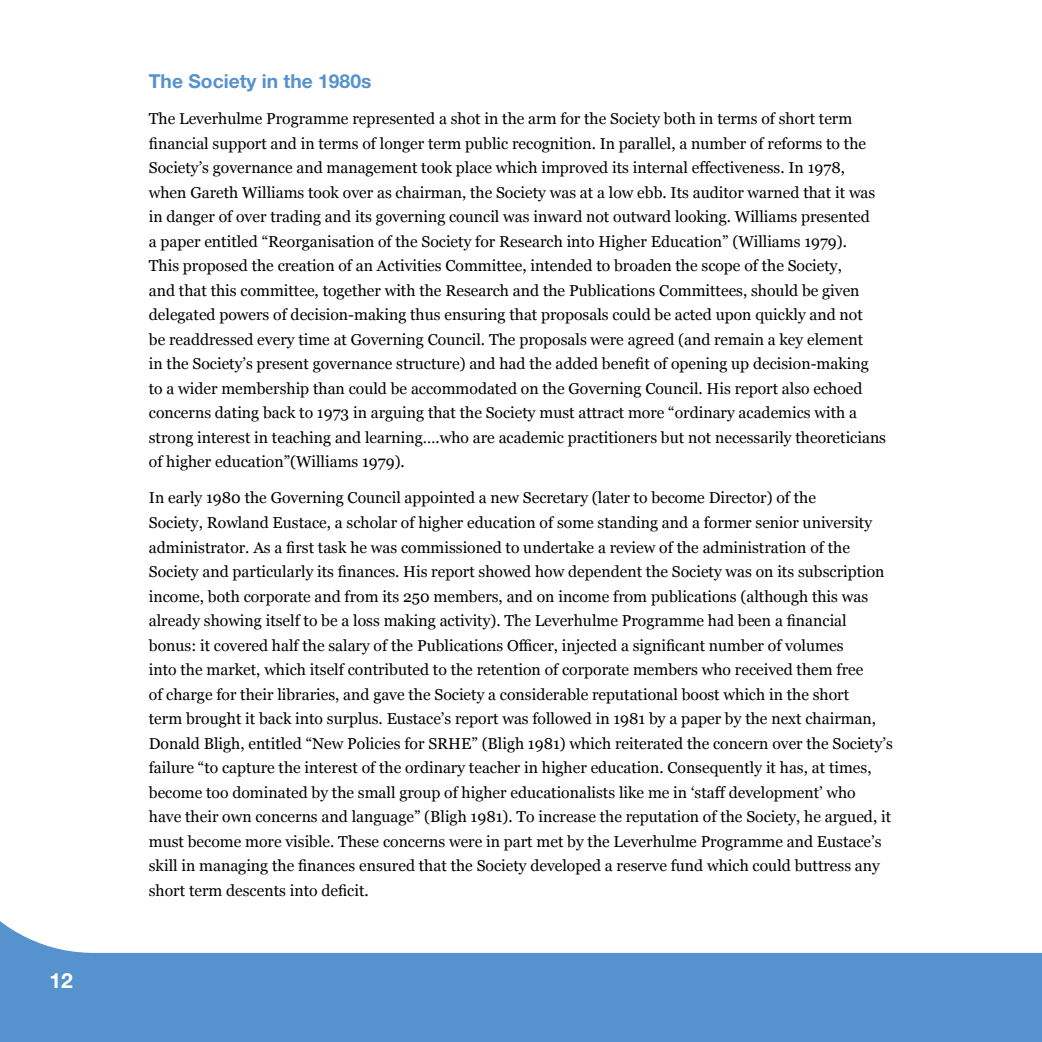
<style>
.page{position:relative;width:1042px;height:1042px;background:#fff}
.page>*{position:absolute;margin:0;border:0;box-sizing:border-box;transform-origin:0 0}
.t1{font:700 21px "Helvetica Neue LT Std";color:#fff}
.t2{font:700 19.25px "Helvetica Neue";color:#5692ce}
.t3{font:15.75px/24.5px "Georgia";color:#000}
</style>
<div class="page">
<svg style="left:0;top:921px;width:1042px;height:121px;fill:#5592ce"></svg>
<div style="left:0;top:1003px;width:24px;height:39px;background:#5592ce"></div>
<h1 class="t1" style="left:50px;top:967px;width:25px">12</h1>
<p class="t2" style="left:149px;top:69px;width:224px">The Society in the 1980s</p>
<p class="t3" style="left:149px;top:106px;width:739px">The Leverhulme Programme represented a shot in the arm for the Society both in terms of short term financial support and in terms of longer term public recognition. In parallel, a number of reforms to the Society’s governance and management took place which improved its internal effectiveness. In 1978, when Gareth Williams took over as chairman, the Society was at a low ebb. Its auditor warned that it was in danger of over trading and its governing council was inward not outward looking. Williams presented<br>a paper entitled “Reorganisation of the Society for Research into Higher Education” (Williams 1979).<br>This proposed the creation of an Activities Committee, intended to broaden the scope of the Society,<br>and that this committee, together with the Research and the Publications Committees, should be given delegated powers of decision-making thus ensuring that proposals could be acted upon quickly and not<br>be readdressed every time at Governing Council. The proposals were agreed (and remain a key element<br>in the Society’s present governance structure) and had the added benefit of opening up decision-making to a wider membership than could be accommodated on the Governing Council. His report also echoed concerns dating back to 1973 in arguing that the Society must attract more “ordinary academics with a strong interest in teaching and learning….who are academic practitioners but not necessarily theoreticians of higher education”(Williams 1979).</p>
<p class="t3" style="left:149px;top:485px;width:745px">In early 1980 the Governing Council appointed a new Secretary (later to become Director) of the<br>Society, Rowland Eustace, a scholar of higher education of some standing and a former senior university administrator. As a first task he was commissioned to undertake a review of the administration of the Society and particularly its finances. His report showed how dependent the Society was on its subscription income, both corporate and from its 250 members, and on income from publications (although this was already showing itself to be a loss making activity). The Leverhulme Programme had been a financial bonus: it covered half the salary of the Publications Officer, injected a significant number of volumes<br>into the market, which itself contributed to the retention of corporate members who received them free<br>of charge for their libraries, and gave the Society a considerable reputational boost which in the short<br>term brought it back into surplus. Eustace’s report was followed in 1981 by a paper by the next chairman, Donald Bligh, entitled “New Policies for SRHE” (Bligh 1981) which reiterated the concern over the Society’s failure “to capture the interest of the ordinary teacher in higher education. Consequently it has, at times, become too dominated by the small group of higher educationalists like me in ‘staff development’ who<br>have their own concerns and language” (Bligh 1981). To increase the reputation of the Society, he argued, it must become more visible. These concerns were in part met by the Leverhulme Programme and Eustace’s skill in managing the finances ensured that the Society developed a reserve fund which could buttress any short term descents into deficit.</p>
</div>
